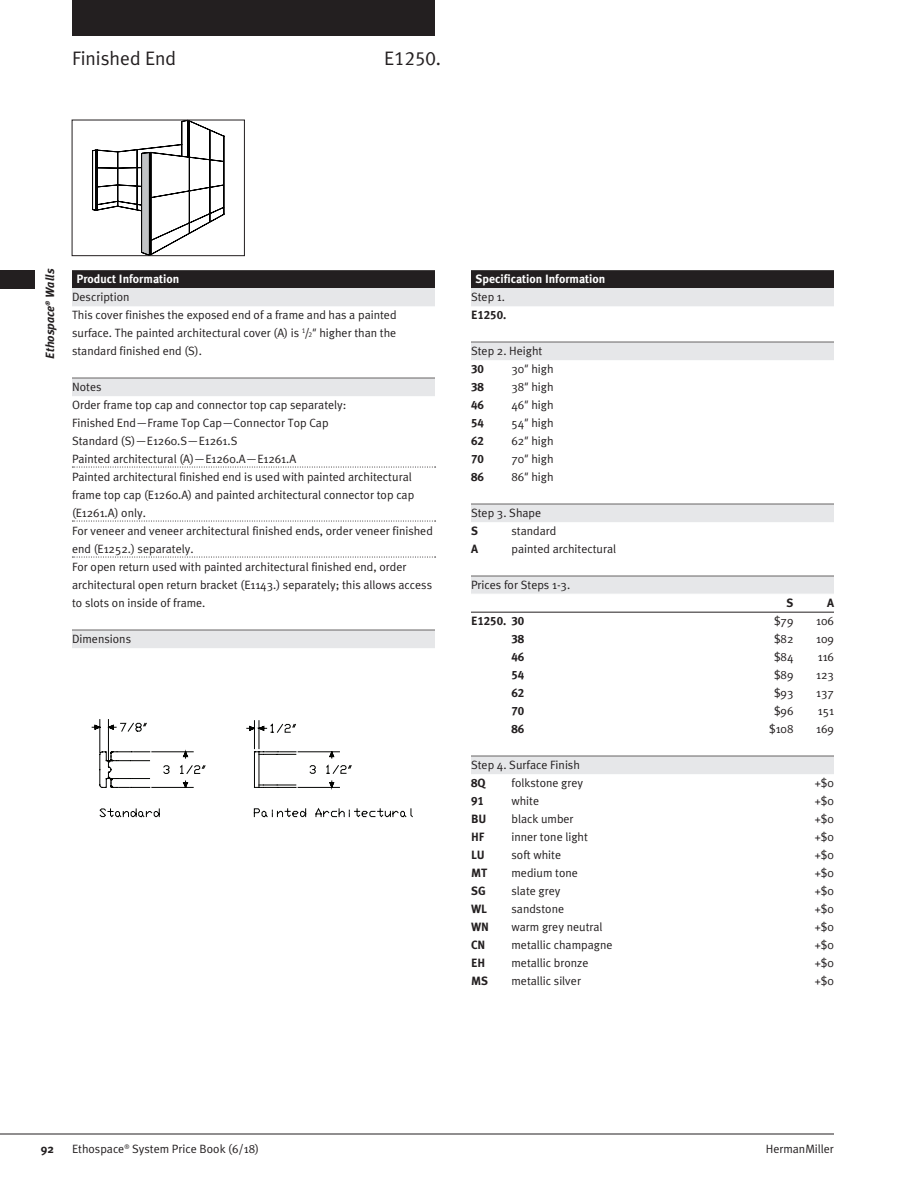
<style>
.page{position:relative;width:918px;height:1188px;background:#fff}
.page>*{position:absolute;margin:0;border:0;box-sizing:border-box;transform-origin:0 0}
.ProdName{font:19.5px "Meta HM";color:#231f20}
.ProdNums{font:19.5px "Meta Caps HM";color:#231f20}
.BodyText{font:12px/18px "Meta HM";color:#231f20;text-align:justify}
.DottedRule{font:12px/18px "Meta HM";color:#231f20}
.GreyBarTopLine{font:12px "Meta HM";color:#231f20}
.BodyText-2{font:700 12px "Meta Caps HM";color:#231f20}
.FooterVerso{font:12px "Meta HM";color:#231f20}
.BlackBarColumnBreak{font:700 12px "Meta HM";color:#fff}
.BlackBar{font:700 12px "Meta HM";color:#fff}
.GreyBar12{font:12px "Meta HM";color:#231f20}
.TabsVerso{font:italic 700 12px "Meta HM";color:#231f20}
.FooterVerso-2{font:700 12px "Meta HM";color:#231f20}
.ColHeads{font:700 12px "Meta Caps HM";color:#231f20}
.s1{font-family:"Meta Caps HM"}
.s2{font-family:"Meta Caps HM";font-size:7.05px}
.s3{font-style:italic}
</style>
<div class="page">
<div style="left:72px;top:0;width:363px;height:36px;background:#231f20"></div>
<hr style="left:0;top:1134px;width:834px;height:1px;background:#231f20">
<div style="left:0;top:270px;width:34px;height:18px;background:#231f20"></div>
<div style="left:72px;top:270px;width:363px;height:18px;background:#231f20"></div>
<div style="left:72px;top:288px;width:363px;height:18px;background:#e6e7e9"></div>
<hr style="left:72px;top:378px;width:363px;height:1px;background:#231f20">
<div style="left:72px;top:379px;width:363px;height:17px;background:#e6e7e9"></div>
<svg style="left:72px;top:467px;width:364px;height:1px"></svg>
<svg style="left:72px;top:521px;width:364px;height:1px"></svg>
<svg style="left:72px;top:557px;width:364px;height:1px"></svg>
<hr style="left:72px;top:630px;width:363px;height:1px;background:#231f20">
<div style="left:72px;top:631px;width:363px;height:17px;background:#e6e7e9"></div>
<svg style="left:91px;top:719px;width:322px;height:99px"></svg>
<svg style="left:247px;top:721px;width:165px;height:96px"></svg>
<div style="left:471px;top:270px;width:363px;height:18px;background:#231f20"></div>
<div style="left:471px;top:288px;width:363px;height:18px;background:#e6e7e9"></div>
<hr style="left:471px;top:342px;width:363px;height:1px;background:#231f20">
<div style="left:471px;top:343px;width:363px;height:17px;background:#e6e7e9"></div>
<hr style="left:471px;top:504px;width:363px;height:1px;background:#231f20">
<div style="left:471px;top:505px;width:363px;height:17px;background:#e6e7e9"></div>
<hr style="left:471px;top:576px;width:363px;height:1px;background:#231f20">
<div style="left:471px;top:577px;width:363px;height:17px;background:#e6e7e9"></div>
<hr style="left:471px;top:612px;width:363px;height:1px;background:#231f20">
<hr style="left:471px;top:756px;width:363px;height:1px;background:#231f20">
<div style="left:471px;top:757px;width:363px;height:17px;background:#e6e7e9"></div>
<svg style="left:92px;top:122px;width:133px;height:132px"></svg>
<div style="left:72px;top:120px;width:172px;height:136px;border:1px solid #231f20"></div>
<p class="ProdName" style="left:72px;top:47px;width:106px">Finished End</p>
<p class="ProdNums" style="left:384px;top:47px;width:58px">E1250.</p>
<p class="TabsVerso" style="left:43px;top:359px;width:92px;rotate:-90deg">Ethospace® Walls</p>
<p class="BlackBar" style="left:76px;top:272px;width:104px">Product Information</p>
<p class="GreyBar12" style="left:72px;top:290px;width:59px">Description</p>
<p class="BodyText" style="left:72px;top:306px;width:326px">This cover finishes the exposed end of a frame and has a painted surface. The painted architectural cover (A) is <sup>1</sup><span class="s1">/</span><span class="s2">2</span><span class="s3">"</span> higher than the standard finished end (S).</p>
<p class="GreyBarTopLine" style="left:72px;top:380px;width:31px">Notes</p>
<p class="BodyText" style="left:72px;top:396px;width:276px">Order frame top cap and connector top cap separately:</p>
<p class="BodyText" style="left:72px;top:414px;width:258px">Finished End—Frame Top Cap—Connector Top Cap</p>
<p class="BodyText" style="left:72px;top:432px;width:167px">Standard (S)—E1260.S—E1261.S</p>
<p class="BodyText" style="left:72px;top:450px;width:226px">Painted architectural (A)—E1260.A—E1261.A</p>
<p class="DottedRule" style="left:72px;top:468px;width:344px">Painted architectural finished end is used with painted architectural frame top cap (E1260.A) and painted architectural connector top cap (E1261.A) only.</p>
<p class="DottedRule" style="left:72px;top:522px;width:362px">For veneer and veneer architectural finished ends, order veneer finished end (E1252.) separately.</p>
<p class="DottedRule" style="left:72px;top:558px;width:362px">For open return used with painted architectural finished end, order architectural open return bracket (E1143.) separately; this allows access to slots on inside of frame.</p>
<p class="GreyBarTopLine" style="left:72px;top:632px;width:61px">Dimensions</p>
<p class="BlackBarColumnBreak" style="left:476px;top:272px;width:131px">Specification Information</p>
<p class="GreyBar12" style="left:471px;top:290px;width:36px">Step 1.</p>
<p class="BodyText-2" style="left:471px;top:308px;width:37px">E1250.</p>
<p class="GreyBarTopLine" style="left:471px;top:344px;width:73px">Step 2. Height</p>
<p class="BodyText-2" style="left:471px;top:362px;width:14px">30</p>
<p class="BodyText" style="left:511px;top:360px;width:44px">30<span class="s3">"</span> high</p>
<p class="BodyText-2" style="left:471px;top:380px;width:14px">38</p>
<p class="BodyText" style="left:511px;top:378px;width:44px">38<span class="s3">"</span> high</p>
<p class="BodyText-2" style="left:471px;top:398px;width:14px">46</p>
<p class="BodyText" style="left:511px;top:396px;width:44px">46<span class="s3">"</span> high</p>
<p class="BodyText-2" style="left:471px;top:416px;width:14px">54</p>
<p class="BodyText" style="left:511px;top:414px;width:44px">54<span class="s3">"</span> high</p>
<p class="BodyText-2" style="left:471px;top:434px;width:14px">62</p>
<p class="BodyText" style="left:511px;top:432px;width:44px">62<span class="s3">"</span> high</p>
<p class="BodyText-2" style="left:471px;top:452px;width:14px">70</p>
<p class="BodyText" style="left:511px;top:450px;width:44px">70<span class="s3">"</span> high</p>
<p class="BodyText-2" style="left:471px;top:470px;width:14px">86</p>
<p class="BodyText" style="left:511px;top:468px;width:44px">86<span class="s3">"</span> high</p>
<p class="GreyBarTopLine" style="left:471px;top:506px;width:72px">Step 3. Shape</p>
<p class="BodyText-2" style="left:471px;top:524px;width:9px">S</p>
<p class="BodyText" style="left:512px;top:522px;width:46px">standard</p>
<p class="BodyText-2" style="left:471px;top:542px;width:8px">A</p>
<p class="BodyText" style="left:511px;top:540px;width:106px">painted architectural</p>
<p class="GreyBarTopLine" style="left:471px;top:578px;width:101px">Prices for Steps 1-3.</p>
<p class="ColHeads" style="left:786px;top:596px;width:9px">S</p>
<p class="ColHeads" style="left:827px;top:596px;width:8px">A</p>
<p class="BodyText-2" style="left:471px;top:614px;width:55px">E1250. 30</p>
<p class="BodyText" style="left:774px;top:612px;width:21px">$79</p>
<p class="BodyText" style="left:816px;top:612px;width:19px">106</p>
<p class="BodyText-2" style="left:512px;top:632px;width:14px">38</p>
<p class="BodyText" style="left:774px;top:630px;width:21px">$82</p>
<p class="BodyText" style="left:816px;top:630px;width:19px">109</p>
<p class="BodyText-2" style="left:512px;top:650px;width:14px">46</p>
<p class="BodyText" style="left:774px;top:648px;width:21px">$84</p>
<p class="BodyText" style="left:818px;top:648px;width:18px">116</p>
<p class="BodyText-2" style="left:512px;top:668px;width:14px">54</p>
<p class="BodyText" style="left:774px;top:666px;width:21px">$89</p>
<p class="BodyText" style="left:816px;top:666px;width:19px">123</p>
<p class="BodyText-2" style="left:512px;top:686px;width:14px">62</p>
<p class="BodyText" style="left:774px;top:684px;width:21px">$93</p>
<p class="BodyText" style="left:816px;top:684px;width:19px">137</p>
<p class="BodyText-2" style="left:512px;top:704px;width:14px">70</p>
<p class="BodyText" style="left:774px;top:702px;width:21px">$96</p>
<p class="BodyText" style="left:818px;top:702px;width:18px">151</p>
<p class="BodyText-2" style="left:512px;top:722px;width:14px">86</p>
<p class="BodyText" style="left:769px;top:720px;width:26px">$108</p>
<p class="BodyText" style="left:816px;top:720px;width:19px">169</p>
<p class="GreyBarTopLine" style="left:471px;top:758px;width:110px">Step 4. Surface Finish</p>
<p class="BodyText-2" style="left:471px;top:776px;width:16px">8Q</p>
<p class="BodyText" style="left:511px;top:774px;width:73px">folkstone grey</p>
<p class="BodyText" style="left:815px;top:774px;width:21px">+$0</p>
<p class="BodyText-2" style="left:471px;top:794px;width:14px">91</p>
<p class="BodyText" style="left:511px;top:792px;width:29px">white</p>
<p class="BodyText" style="left:815px;top:792px;width:21px">+$0</p>
<p class="BodyText-2" style="left:471px;top:812px;width:17px">BU</p>
<p class="BodyText" style="left:511px;top:810px;width:64px">black umber</p>
<p class="BodyText" style="left:815px;top:810px;width:21px">+$0</p>
<p class="BodyText-2" style="left:471px;top:830px;width:15px">HF</p>
<p class="BodyText" style="left:511px;top:828px;width:78px">inner tone light</p>
<p class="BodyText" style="left:815px;top:828px;width:21px">+$0</p>
<p class="BodyText-2" style="left:471px;top:848px;width:15px">LU</p>
<p class="BodyText" style="left:511px;top:846px;width:51px">soft white</p>
<p class="BodyText" style="left:815px;top:846px;width:21px">+$0</p>
<p class="BodyText-2" style="left:471px;top:866px;width:18px">MT</p>
<p class="BodyText" style="left:511px;top:864px;width:68px">medium tone</p>
<p class="BodyText" style="left:815px;top:864px;width:21px">+$0</p>
<p class="BodyText-2" style="left:471px;top:884px;width:16px">SG</p>
<p class="BodyText" style="left:512px;top:882px;width:51px">slate grey</p>
<p class="BodyText" style="left:815px;top:882px;width:21px">+$0</p>
<p class="BodyText-2" style="left:471px;top:902px;width:18px">WL</p>
<p class="BodyText" style="left:511px;top:900px;width:54px">sandstone</p>
<p class="BodyText" style="left:815px;top:900px;width:21px">+$0</p>
<p class="BodyText-2" style="left:471px;top:920px;width:20px">WN</p>
<p class="BodyText" style="left:511px;top:918px;width:93px">warm grey neutral</p>
<p class="BodyText" style="left:815px;top:918px;width:21px">+$0</p>
<p class="BodyText-2" style="left:471px;top:938px;width:16px">CN</p>
<p class="BodyText" style="left:511px;top:936px;width:102px">metallic champagne</p>
<p class="BodyText" style="left:815px;top:936px;width:21px">+$0</p>
<p class="BodyText-2" style="left:471px;top:956px;width:16px">EH</p>
<p class="BodyText" style="left:511px;top:954px;width:79px">metallic bronze</p>
<p class="BodyText" style="left:815px;top:954px;width:21px">+$0</p>
<p class="BodyText-2" style="left:471px;top:974px;width:19px">MS</p>
<p class="BodyText" style="left:511px;top:972px;width:71px">metallic silver</p>
<p class="BodyText" style="left:815px;top:972px;width:21px">+$0</p>
<p class="FooterVerso-2" style="left:41px;top:1141px;width:15px">92</p>
<p class="FooterVerso" style="left:72px;top:1141px;width:189px">Ethospace® System Price Book (6/18)</p>
<p class="FooterVerso" style="left:766px;top:1141px;width:70px">HermanMiller</p>
</div>
